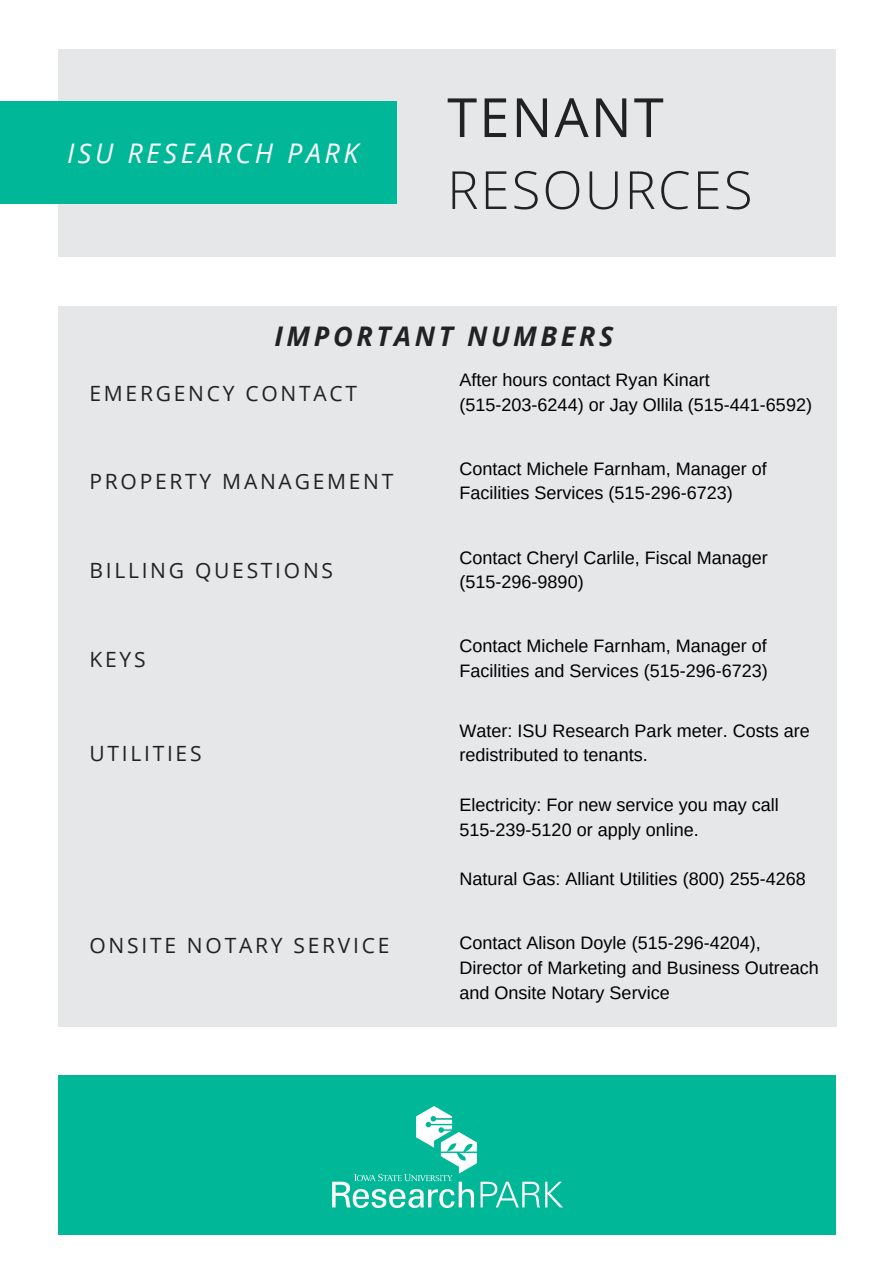
<style>
.page{position:relative;width:894px;height:1264px;background:#fff}
.page>*{position:absolute;margin:0;border:0;box-sizing:border-box;transform-origin:0 0}
.t1{font:54px "Open Sans";letter-spacing:.04em;color:#222}
.t2{font:300 52.5px "Open Sans";letter-spacing:.04em;color:#222}
.t3{font:italic 700 27px "Open Sans";letter-spacing:.13em;color:#222}
.t4{font:italic 27px "Open Sans";letter-spacing:.13em;color:#fff}
.t5{font:21px "Open Sans";letter-spacing:.13em;color:#222}
.t6{font:18px/24.8px "Arimo";color:#000}
</style>
<div class="page">
<div style="left:58px;top:49px;width:777px;height:207px;background:#e6e7e8"></div>
<div style="left:0;top:101px;width:396px;height:103px;background:#00b798"></div>
<div style="left:58px;top:306px;width:778px;height:720px;background:#e6e7e8"></div>
<div style="left:58px;top:1074px;width:778px;height:160px;background:#00b798"></div>
<img style="left:332px;top:1106px;width:230px;height:101px">
<h3 class="t4" style="left:67px;top:134px;width:293px">ISU RESEARCH PARK</h3>
<h1 class="t1" style="left:447px;top:79px;width:218px">TENANT</h1>
<h2 class="t2" style="left:447px;top:153px;width:306px">RESOURCES</h2>
<h3 class="t3" style="left:274px;top:317px;width:340px">IMPORTANT NUMBERS</h3>
<p class="t5" style="left:89px;top:378px;width:269px">EMERGENCY CONTACT</p>
<p class="t6" style="left:459px;top:367px;width:354px">After hours contact Ryan Kinart (515-203-6244) or Jay Ollila (515-441-6592)</p>
<p class="t5" style="left:89px;top:467px;width:305px">PROPERTY MANAGEMENT</p>
<p class="t5" style="left:89px;top:555px;width:245px">BILLING QUESTIONS</p>
<p class="t5" style="left:89px;top:644px;width:58px">KEYS</p>
<p class="t5" style="left:89px;top:738px;width:114px">UTILITIES</p>
<p class="t6" style="left:459px;top:456px;width:309px">Contact Michele Farnham, Manager of<br>Facilities Services (515-296-6723)</p>
<p class="t6" style="left:459px;top:545px;width:310px">Contact Cheryl Carlile, Fiscal Manager (515-296-9890)</p>
<p class="t6" style="left:459px;top:633px;width:310px">Contact Michele Farnham, Manager of<br>Facilities and Services (515-296-6723)</p>
<p class="t6" style="left:459px;top:718px;width:352px">Water: ISU Research Park meter. Costs are redistributed to tenants.</p>
<p class="t6" style="left:459px;top:792px;width:321px">Electricity: For new service you may call<br>515-239-5120 or apply online.</p>
<p class="t6" style="left:459px;top:866px;width:348px">Natural Gas: Alliant Utilities (800) 255-4268</p>
<p class="t5" style="left:89px;top:930px;width:301px">ONSITE NOTARY SERVICE</p>
<p class="t6" style="left:459px;top:930px;width:361px">Contact Alison Doyle (515-296-4204),<br>Director of Marketing and Business Outreach and Onsite Notary Service</p>
</div>
